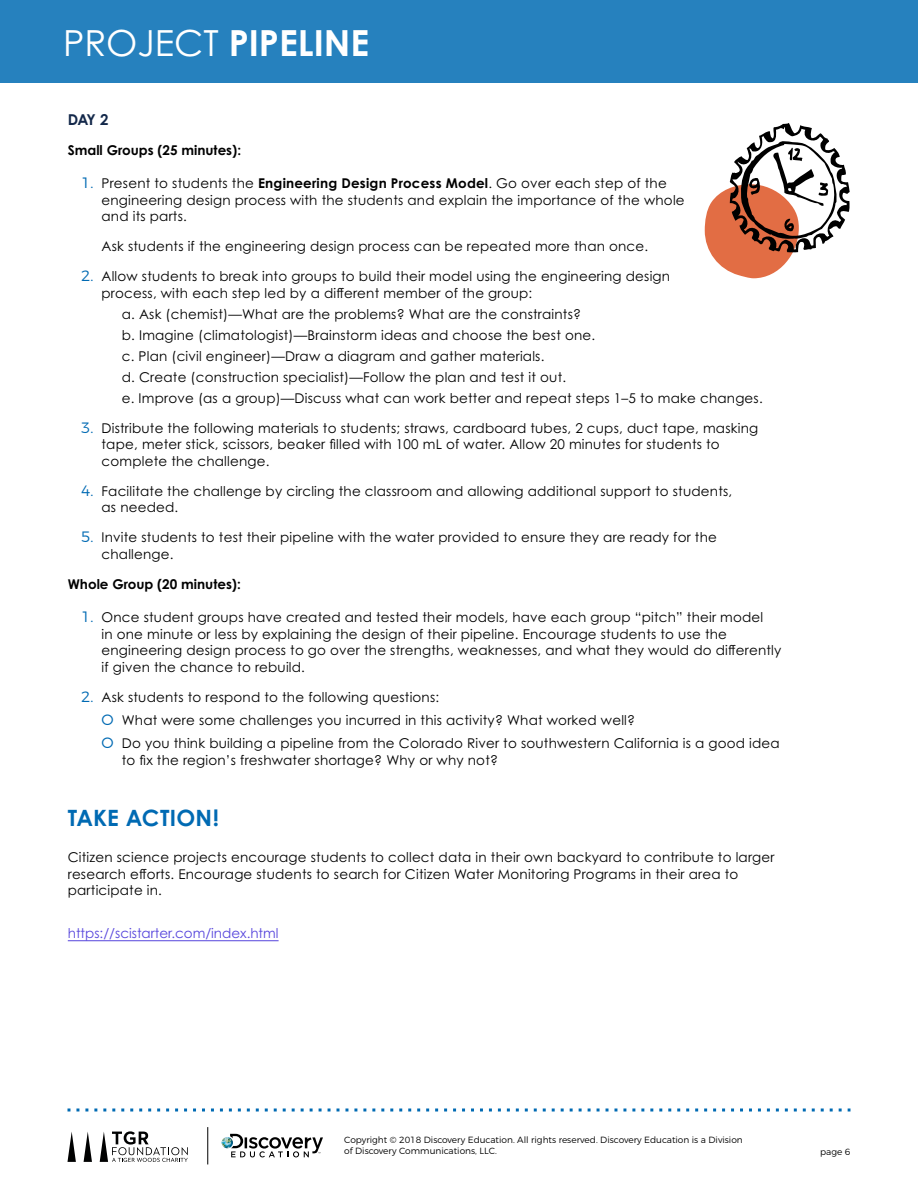
<style>
.page{position:relative;width:918px;height:1188px;background:#fff}
.page>*{position:absolute;margin:0;border:0;box-sizing:border-box;transform-origin:0 0}
.t1{font:700 36px "Century Gothic Pro";color:#fff}
.t2{font:700 22.5px "Century Gothic Pro";letter-spacing:.01em;color:#006ab3}
.t3{font:700 15px "Century Gothic Pro";color:#13284a}
.t4{font:13.5px/16.5px "Century Gothic Pro";letter-spacing:.015em;color:#000}
.t5{font:700 13.5px "Century Gothic Pro";color:#000}
.t6{font:13.5px "Century Gothic Pro";color:#5645dc}
.t7{font:300 9px/10.8px "Montserrat";color:#000}
.s1{font-weight:400}
.s2{font-family:"Montserrat";font-weight:300;font-size:15px;color:#006ab3}
.s3{font-weight:700}
</style>
<div class="page">
<svg style="left:68px;top:1108px;width:782px;height:4px"></svg>
<svg style="left:84px;top:1132px;width:8px;height:30px"></svg>
<svg style="left:67px;top:1132px;width:9px;height:30px"></svg>
<svg style="left:100px;top:1131px;width:88px;height:31px"></svg>
<svg style="left:222px;top:1134px;width:101px;height:23px"></svg>
<hr style="left:208px;top:1127px;width:1px;height:37px;background:#000">
<div style="left:0;top:0;width:918px;height:83px;background:#2681be"></div>
<hr style="left:68px;top:940px;width:211px;height:1px;background:#5645dc">
<svg style="left:705px;top:123px;width:145px;height:155px"></svg>
<h1 class="t1" style="left:63px;top:21px;width:308px"><span class="s1">PROJECT</span> PIPELINE</h1>
<p class="t3" style="left:68px;top:110px;width:42px">DAY 2</p>
<p class="t5" style="left:68px;top:142px;width:175px">Small Groups (25 minutes):</p>
<p class="t4" style="left:102px;top:175px;width:585px;text-indent:-20px"><span class="s2">1.</span> Present to students the <span class="s3">Engineering Design Process Model</span>. Go over each step of the engineering design process with the students and explain the importance of the whole and its parts.</p>
<p class="t4" style="left:102px;top:238px;width:548px">Ask students if the engineering design process can be repeated more than once.</p>
<p class="t4" style="left:102px;top:268px;width:570px;text-indent:-20px"><span class="s2">2.</span> Allow students to break into groups to build their model using the engineering design process, with each step led by a different member of the group:</p>
<p class="t4" style="left:122px;top:303px;width:642px;line-height:21px">a. Ask (chemist)—What are the problems? What are the constraints?<br>b. Imagine (climatologist)—Brainstorm ideas and choose the best one.<br>c. Plan (civil engineer)—Draw a diagram and gather materials.<br>d. Create (construction specialist)—Follow the plan and test it out.<br>e. Improve (as a group)—Discuss what can work better and repeat steps 1–5 to make changes.</p>
<p class="t4" style="left:102px;top:420px;width:658px;text-indent:-20px"><span class="s2">3.</span> Distribute the following materials to students; straws, cardboard tubes, 2 cups, duct tape, masking tape, meter stick, scissors, beaker filled with 100 mL of water. Allow 20 minutes for students to complete the challenge.</p>
<p class="t4" style="left:102px;top:483px;width:632px;text-indent:-20px"><span class="s2">4.</span> Facilitate the challenge by circling the classroom and allowing additional support to students, as needed.</p>
<p class="t4" style="left:102px;top:529px;width:617px;text-indent:-20px"><span class="s2">5.</span> Invite students to test their pipeline with the water provided to ensure they are ready for the challenge.</p>
<p class="t5" style="left:68px;top:576px;width:175px">Whole Group (20 minutes):</p>
<p class="t4" style="left:102px;top:609px;width:681px;text-indent:-20px"><span class="s2">1.</span> Once student groups have created and tested their models, have each group “pitch” their model<br>in one minute or less by explaining the design of their pipeline. Encourage students to use the engineering design process to go over the strengths, weaknesses, and what they would do differently if given the chance to rebuild.</p>
<p class="t4" style="left:102px;top:685px;width:680px;line-height:23.2px;text-indent:-20px"><span class="s2">2.</span> Ask students to respond to the following questions:<br><span class="s2">O</span> What were some challenges you incurred in this activity? What worked well?<br><span class="s2">O</span> Do you think building a pipeline from the Colorado River to southwestern California is a good idea</p>
<p class="t4" style="left:122px;top:752px;width:378px">to fix the region’s freshwater shortage? Why or why not?</p>
<h2 class="t2" style="left:68px;top:803px;width:153px">TAKE ACTION!</h2>
<p class="t4" style="left:68px;top:849px;width:708px">Citizen science projects encourage students to collect data in their own backyard to contribute to larger research efforts. Encourage students to search for Citizen Water Monitoring Programs in their area to participate in.</p>
<p class="t6" style="left:68px;top:925px;width:212px">https://scistarter.com/index.html</p>
<p class="t7" style="left:344px;top:1134px;width:400px">Copyright © 2018 Discovery Education. All rights reserved. Discovery Education is a Division of Discovery Communications, LLC.</p>
<p class="t7" style="left:820px;top:1146px;width:32px">page 6</p>
</div>
